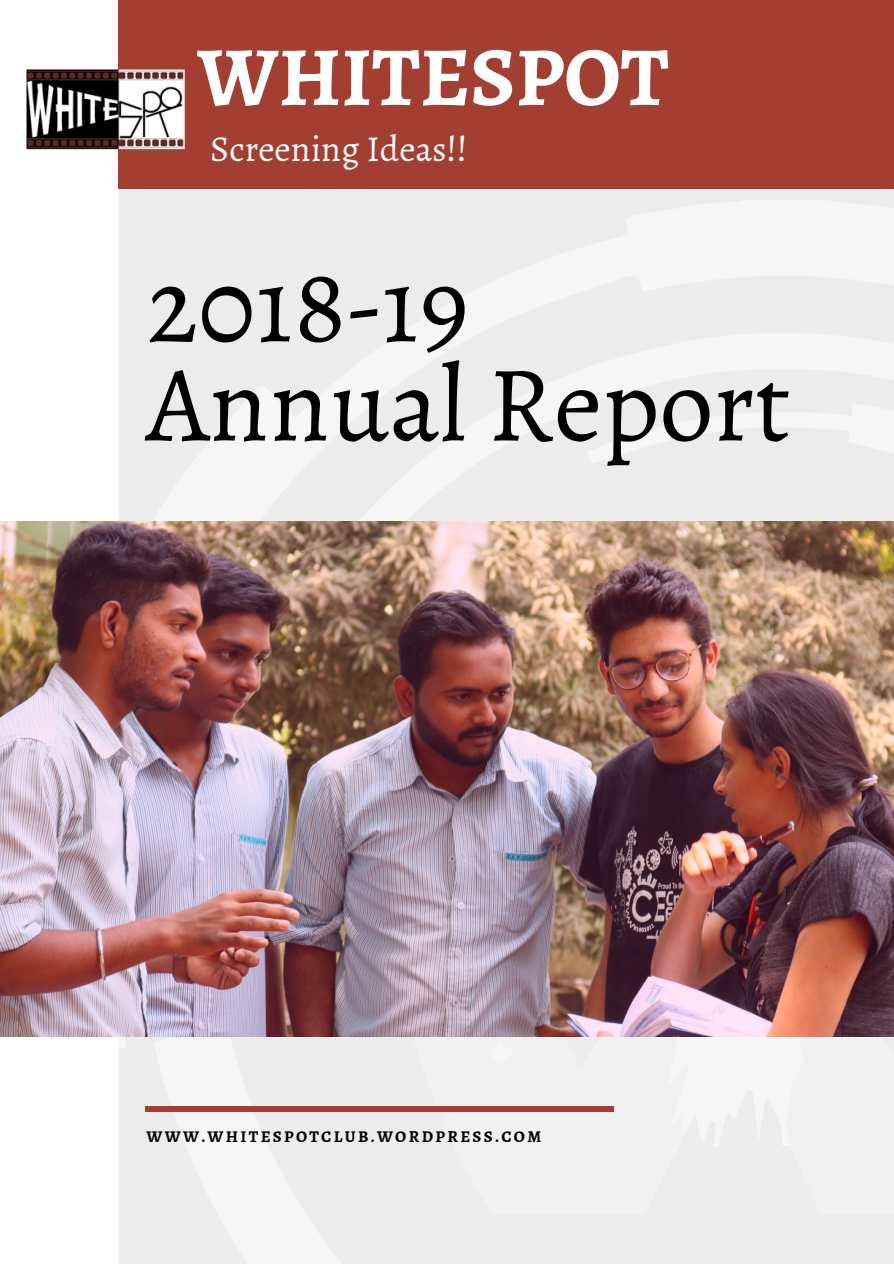
<style>
.page{position:relative;width:894px;height:1264px;background:#fff}
.page>*{position:absolute;margin:0;border:0;box-sizing:border-box;transform-origin:0 0}
.t1{font:108.15px/99.1px "Sahitya";color:#000}
.t2{font:700 84px "Sahitya";color:#fff}
.t3{font:36px "Sahitya";color:#fff}
.t4{font:700 16.5px "Sahitya";letter-spacing:.14em;color:#000}
</style>
<div class="page">
<img style="left:118px;top:188px;width:775px;height:1075px">
<div style="left:118px;top:0;width:775px;height:188px;background:#a23f32"></div>
<img style="left:27px;top:69px;width:157px;height:80px">
<img style="left:0;top:522px;width:893px;height:514px">
<div style="left:145px;top:1106px;width:468px;height:5px;background:#a23f32"></div>
<h2 class="t2" style="left:197px;top:12px;width:472px">WHITESPOT</h2>
<h3 class="t3" style="left:210px;top:121px;width:258px">Screening Ideas!!</h3>
<h1 class="t1" style="left:146px;top:256px;width:645px">2018-19<br>Annual Report</h1>
<p class="t4" style="left:146px;top:1123px;width:396px">WWW.WHITESPOTCLUB.WORDPRESS.COM</p>
</div>
